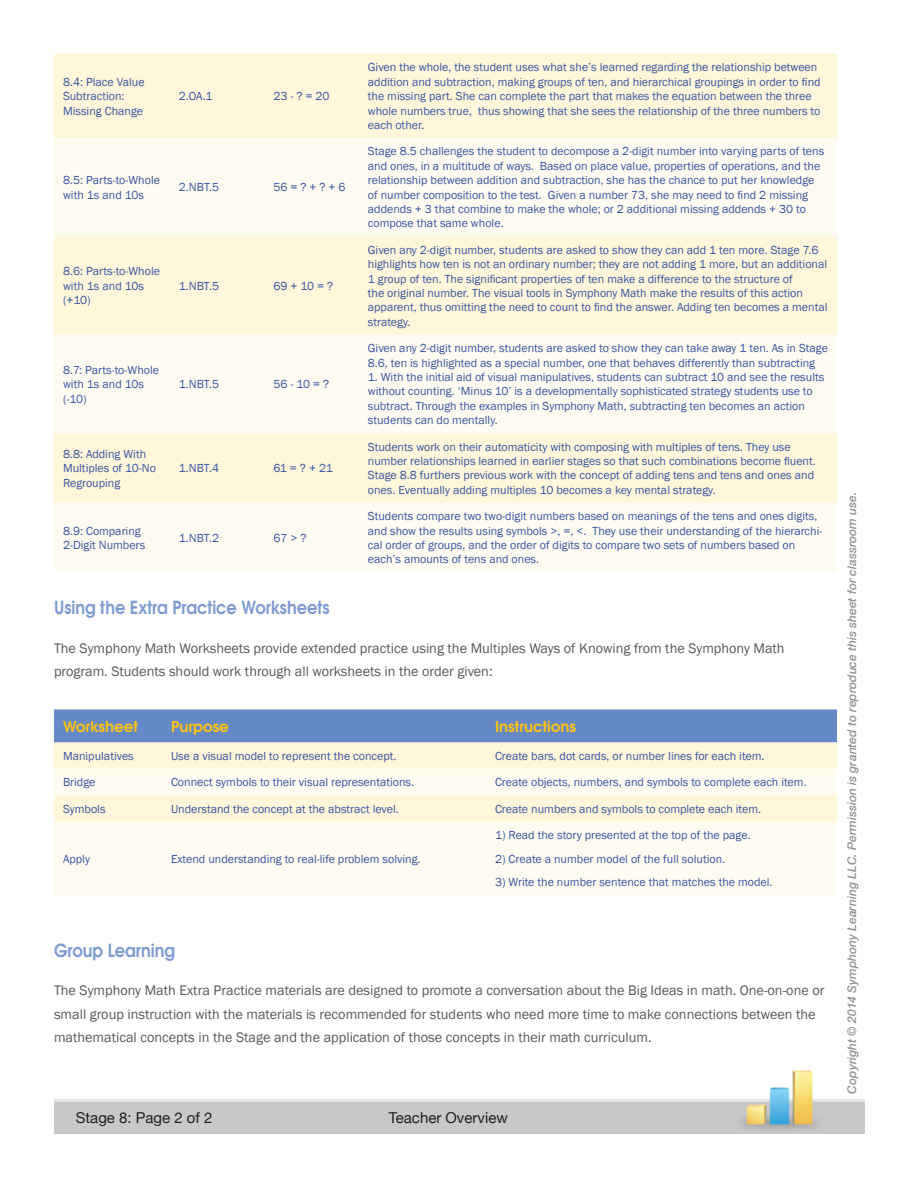
<style>
.page{position:relative;width:918px;height:1188px;background:#fff}
.page>*{position:absolute;margin:0;border:0;box-sizing:border-box;transform-origin:0 0}
._2nd_Heading{font:600 18px "URW Gothic L";color:#7e9bd0;scale:.9 1}
.Body_Copy{font:600 18px "URW Gothic L";color:#7e9bd0;scale:.9 1}
.t1{font:15px "Helvetica Neue";color:#231f20}
.Table_heading{font:600 15px "URW Gothic L";color:#fec210}
.Body_Copy-2{font:14.25px/23.2px "Franklin Gothic";color:#57585a}
.Table_text{font:12px/14.4px "Franklin Gothic";color:#3954a4}
.t2{font:italic 500 12px "Helvetica Neue";color:#8f9194}
</style>
<div class="page">
<img style="left:54px;top:1070px;width:810px;height:64px">
<div style="left:54px;top:710px;width:783px;height:32px;background:#6489c6"></div>
<div style="left:54px;top:742px;width:783px;height:27px;background:#fef7d9"></div>
<svg style="left:54px;top:769px;width:783px;height:126px;fill:#fefcf1"></svg>
<div style="left:54px;top:54px;width:783px;height:84px;background:#fef7d9"></div>
<svg style="left:54px;top:138px;width:783px;height:434px;fill:#fefcf1"></svg>
<p class="Table_text" style="left:63px;top:75px;width:83px">8.4: Place Value<br>Subtraction:<br>Missing Change</p>
<p class="Table_text" style="left:179px;top:89px;width:35px">2.OA.1</p>
<p class="Table_text" style="left:273px;top:89px;width:58px">23 - ? = 20</p>
<p class="Table_text" style="left:63px;top:173px;width:99px">8.5: Parts-to-Whole with 1s and 10s</p>
<p class="Table_text" style="left:179px;top:180px;width:42px">2.NBT.5</p>
<p class="Table_text" style="left:273px;top:180px;width:74px">56 = ? + ? + 6</p>
<p class="Table_text" style="left:63px;top:264px;width:99px">8.6: Parts-to-Whole with 1s and 10s (+10)</p>
<p class="Table_text" style="left:179px;top:279px;width:42px">1.NBT.5</p>
<p class="Table_text" style="left:273px;top:279px;width:61px">69 + 10 = ?</p>
<p class="Table_text" style="left:63px;top:363px;width:98px">8.7: Parts-to-Whole with 1s and 10s (-10)</p>
<p class="Table_text" style="left:63px;top:447px;width:95px">8.8: Adding With<br>Multiples of 10-No<br>Regrouping</p>
<p class="Table_text" style="left:179px;top:377px;width:42px">1.NBT.5</p>
<p class="Table_text" style="left:273px;top:377px;width:57px">56 - 10 = ?</p>
<p class="Table_text" style="left:179px;top:461px;width:42px">1.NBT.4</p>
<p class="Table_text" style="left:273px;top:461px;width:61px">61 = ? + 21</p>
<p class="Table_text" style="left:63px;top:524px;width:84px">8.9: Comparing<br>2-Digit Numbers</p>
<p class="Table_text" style="left:179px;top:531px;width:42px">1.NBT.2</p>
<p class="Table_text" style="left:273px;top:531px;width:35px">67 &gt; ?</p>
<p class="Table_text" style="left:368px;top:60px;width:454px">Given the whole, the student uses what she’s learned regarding the relationship between addition and subtraction, making groups of ten, and hierarchical groupings in order to find the missing part. She can complete the part that makes the equation between the three whole numbers true, thus showing that she sees the relationship of the three numbers to each other.</p>
<p class="Table_text" style="left:368px;top:144px;width:458px">Stage 8.5 challenges the student to decompose a 2-digit number into varying parts of tens and ones, in a multitude of ways. Based on place value, properties of operations, and the relationship between addition and subtraction, she has the chance to put her knowledge of number composition to the test. Given a number 73, she may need to find 2 missing addends + 3 that combine to make the whole; or 2 additional missing addends + 30 to compose that same whole.</p>
<p class="Table_text" style="left:368px;top:243px;width:461px">Given any 2-digit number, students are asked to show they can add 1 ten more. Stage 7.6 highlights how ten is not an ordinary number; they are not adding 1 more, but an additional 1 group of ten. The significant properties of ten make a difference to the structure of<br>the original number. The visual tools in Symphony Math make the results of this action apparent, thus omitting the need to count to find the answer. Adding ten becomes a mental strategy.</p>
<p class="Table_text" style="left:368px;top:341px;width:462px">Given any 2-digit number, students are asked to show they can take away 1 ten. As in Stage<br>8.6, ten is highlighted as a special number, one that behaves differently than subtracting</p>
<p class="Table_text" style="left:368px;top:370px;width:458px">1. With the initial aid of visual manipulatives, students can subtract 10 and see the results without counting. ‘Minus 10’ is a developmentally sophisticated strategy students use to subtract. Through the examples in Symphony Math, subtracting ten becomes an action students can do mentally.</p>
<p class="Table_text" style="left:368px;top:440px;width:449px">Students work on their automaticity with composing with multiples of tens. They use number relationships learned in earlier stages so that such combinations become fluent.<br>Stage 8.8 furthers previous work with the concept of adding tens and tens and ones and ones. Eventually adding multiples 10 becomes a key mental strategy.</p>
<p class="Table_text" style="left:368px;top:509px;width:456px">Students compare two two-digit numbers based on meanings of the tens and ones digits, and show the results using symbols &gt;, =, &lt;. They use their understanding of the hierarchi&shy;cal order of groups, and the order of digits to compare two sets of numbers based on each’s amounts of tens and ones.</p>
<p class="_2nd_Heading" style="left:54px;top:595px;width:308px">Using the Extra Practice Worksheets</p>
<p class="Body_Copy-2" style="left:54px;top:637px;width:732px">The Symphony Math Worksheets provide extended practice using the Multiples Ways of Knowing from the Symphony Math program. Students should work through all worksheets in the order given:</p>
<p class="Table_heading" style="left:63px;top:716px;width:76px">Worksheet</p>
<p class="Table_heading" style="left:171px;top:716px;width:59px">Purpose</p>
<p class="Table_heading" style="left:495px;top:716px;width:83px">Instructions</p>
<p class="Table_text" style="left:63px;top:749px;width:72px">Manipulatives</p>
<p class="Table_text" style="left:171px;top:749px;width:227px">Use a visual model to represent the concept.</p>
<p class="Table_text" style="left:495px;top:749px;width:271px">Create bars, dot cards, or number lines for each item.</p>
<p class="Table_text" style="left:63px;top:775px;width:34px">Bridge</p>
<p class="Table_text" style="left:171px;top:775px;width:245px">Connect symbols to their visual representations.</p>
<p class="Table_text" style="left:495px;top:775px;width:313px">Create objects, numbers, and symbols to complete each item.</p>
<p class="Table_text" style="left:63px;top:802px;width:44px">Symbols</p>
<p class="Table_text" style="left:171px;top:802px;width:229px">Understand the concept at the abstract level.</p>
<p class="Table_text" style="left:495px;top:802px;width:268px">Create numbers and symbols to complete each item.</p>
<p class="Table_text" style="left:63px;top:852px;width:28px">Apply</p>
<p class="Table_text" style="left:171px;top:852px;width:251px">Extend understanding to real-life problem solving.</p>
<p class="Table_text" style="left:495px;top:828px;width:257px">1) Read the story presented at the top of the page.</p>
<p class="Table_text" style="left:495px;top:852px;width:232px">2) Create a number model of the full solution.</p>
<p class="Table_text" style="left:495px;top:875px;width:279px">3) Write the number sentence that matches the model.</p>
<p class="Body_Copy" style="left:54px;top:938px;width:136px">Group Learning</p>
<p class="Body_Copy-2" style="left:54px;top:979px;width:772px">The Symphony Math Extra Practice materials are designed to promote a conversation about the Big Ideas in math. One-on-one or small group instruction with the materials is recommended for students who need more time to make connections between the mathematical concepts in the Stage and the application of those concepts in their math curriculum.</p>
<p class="t1" style="left:76px;top:1107px;width:138px">Stage 8: Page 2 of 2</p>
<p class="t1" style="left:389px;top:1107px;width:120px">Teacher Overview</p>
<p class="t2" style="left:842px;top:1094px;width:603px;rotate:-90deg">Copyright © 2014 Symphony Learning LLC. Permission is granted to reproduce this sheet for classroom use.</p>
</div>
